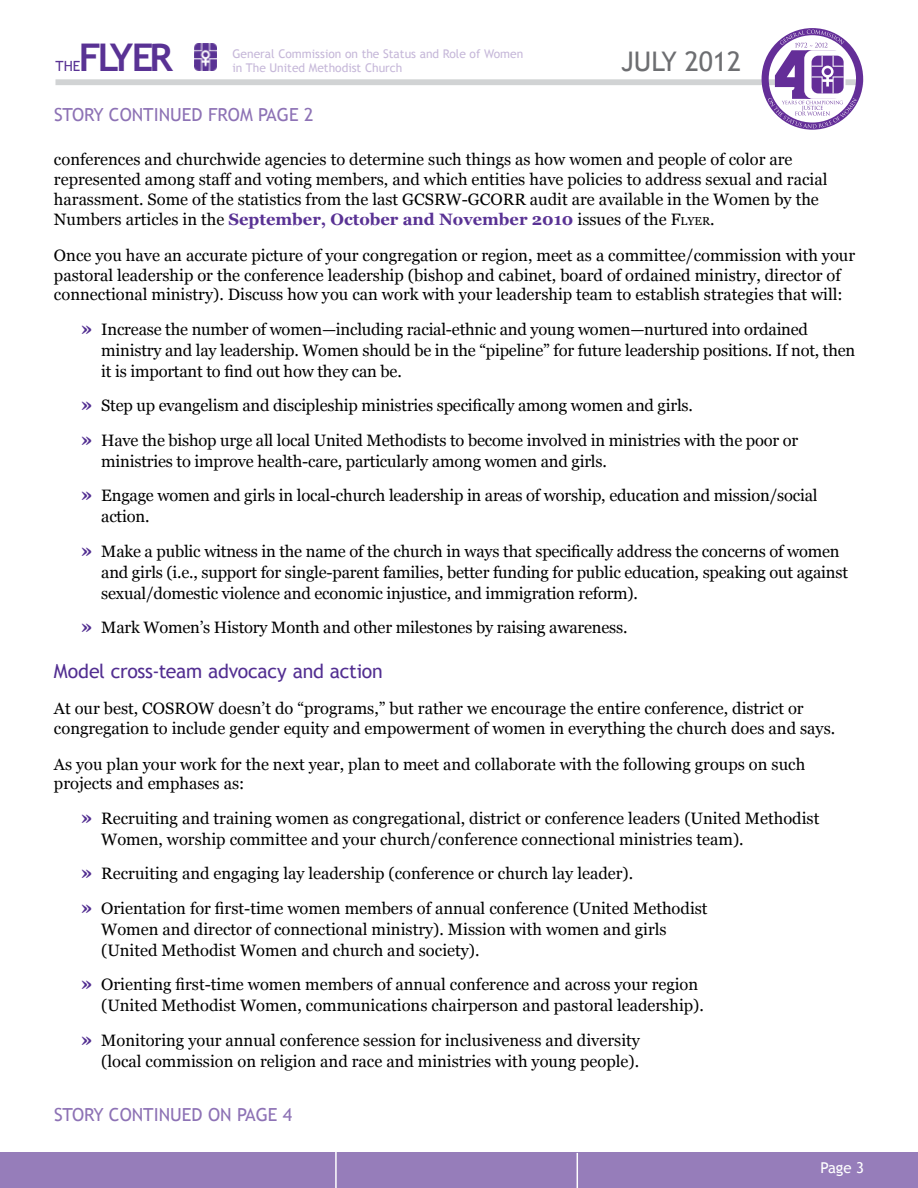
<style>
.page{position:relative;width:918px;height:1188px;background:#fff}
.page>*{position:absolute;margin:0;border:0;box-sizing:border-box;transform-origin:0 0}
.t1{font:700 38.1px "Trebuchet MS";letter-spacing:-.09em;color:#593294}
.t2{font:27px "Trebuchet MS";color:#6d6e71}
.t3{font:19.5px "Trebuchet MS";letter-spacing:-.015em;color:#522e91}
.t4{font:18px "Trebuchet MS";color:#8d72b5}
.t5{font:16.5px/19.8px "Georgia";color:#000}
.t6{font:15px "Trebuchet MS";color:#fff}
.t7{font:14.1px "Trebuchet MS";color:#593294}
.t8{font:12px/14.4px "Trebuchet MS";color:#c6b8d9}
.s1{font-weight:700;color:#593294}
.s2{font-style:inherit}
.s3{font-size:11.55px}
.s4{font-weight:700;font-size:19.5px;color:#522e91}
</style>
<div class="page">
<img style="left:194px;top:43px;width:23px;height:27px">
<div style="left:56px;top:79px;width:807px;height:6px;background:#d1d3d4"></div>
<div style="left:0;top:1153px;width:918px;height:35px;background:#967dba"></div>
<svg style="left:762px;top:28px;width:101px;height:102px"></svg>
<hr style="left:335px;top:1151px;width:2px;height:37px;background:#fff">
<hr style="left:577px;top:1153px;width:1px;height:35px;background:#fff">
<h1 class="t1" style="left:79px;top:34px;width:96px">Flyer</h1>
<p class="t8" style="left:232px;top:46px;width:292px">General Commission on the Status and Role of Women in The United Methodist Church</p>
<h2 class="t2" style="left:621px;top:46px;width:122px">JULY 2012</h2>
<p class="t7" style="left:56px;top:58px;width:26px">the</p>
<p class="t4" style="left:54px;top:104px;width:261px">Story Continued From PAGE 2</p>
<p class="t5" style="left:54px;top:150px;width:775px">conferences and churchwide agencies to determine such things as how women and people of color are represented among staff and voting members, and which entities have policies to address sexual and racial harassment. Some of the statistics from the last GCSRW-GCORR audit are available in the Women by the Numbers articles in the <span class="s1">September, October and November 2010</span> issues of the <span class="s2">F</span><span class="s3">lyer</span><span class="s2">.</span></p>
<p class="t5" style="left:54px;top:246px;width:803px">Once you have an accurate picture of your congregation or region, meet as a committee/commission with your pastoral leadership or the conference leadership (bishop and cabinet, board of ordained ministry, director of connectional ministry). Discuss how you can work with your leadership team to establish strategies that will:</p>
<p class="t5" style="left:101px;top:319px;width:756px;line-height:21px;text-indent:-20px"><span class="s4">»</span> Increase the number of women—including racial-ethnic and young women—nurtured into ordained ministry and lay leadership. Women should be in the “pipeline” for future leadership positions. If not, then it is important to find out how they can be.</p>
<p class="t5" style="left:81px;top:389px;width:719px;line-height:34.5px"><span class="s4">»</span> Step up evangelism and discipleship ministries specifically among women and girls.<br><span class="s4">»</span> Have the bishop urge all local United Methodists to become involved in ministries with the poor or</p>
<p class="t5" style="left:81px;top:444px;width:738px;line-height:34.5px;text-indent:20px">ministries to improve health-care, particularly among women and girls.<br><span class="s4">»</span> Engage women and girls in local-church leadership in areas of worship, education and mission/social</p>
<p class="t5" style="left:81px;top:500px;width:760px;line-height:34.5px;text-indent:20px">action.<br><span class="s4">»</span> Make a public witness in the name of the church in ways that specifically address the concerns of women</p>
<p class="t5" style="left:101px;top:562px;width:748px;line-height:21px">and girls (i.e., support for single-parent families, better funding for public education, speaking out against sexual/domestic violence and economic injustice, and immigration reform).</p>
<p class="t5" style="left:81px;top:618px;width:548px"><span class="s4">»</span> Mark Women’s History Month and other milestones by raising awareness.</p>
<p class="t3" style="left:54px;top:659px;width:330px">Model cross-team advocacy and action</p>
<p class="t5" style="left:54px;top:698px;width:783px">At our best, COSROW doesn’t do “programs,” but rather we encourage the entire conference, district or congregation to include gender equity and empowerment of women in everything the church does and says.</p>
<p class="t5" style="left:54px;top:754px;width:753px">As you plan your work for the next year, plan to meet and collaborate with the following groups on such projects and emphases as:</p>
<p class="t5" style="left:101px;top:808px;width:720px;line-height:21px;text-indent:-20px"><span class="s4">»</span> Recruiting and training women as congregational, district or conference leaders (United Methodist<br>Women, worship committee and your church/conference connectional ministries team).</p>
<p class="t5" style="left:81px;top:857px;width:628px;line-height:34.5px"><span class="s4">»</span> Recruiting and engaging lay leadership (conference or church lay leader).<br><span class="s4">»</span> Orientation for first-time women members of annual conference (United Methodist</p>
<p class="t5" style="left:101px;top:919px;width:567px;line-height:21px">Women and director of connectional ministry). Mission with women and girls (United Methodist Women and church and society).</p>
<p class="t5" style="left:101px;top:974px;width:604px;line-height:21px;text-indent:-20px"><span class="s4">»</span> Orienting first-time women members of annual conference and across your region (United Methodist Women, communications chairperson and pastoral leadership).</p>
<p class="t5" style="left:81px;top:1030px;width:560px;line-height:21px;text-align:right"><span class="s4">»</span> Monitoring your annual conference session for inclusiveness and diversity (local commission on religion and race and ministries with young people).</p>
<p class="t4" style="left:54px;top:1104px;width:240px">Story Continued on PAGE 4</p>
<p class="t6" style="left:820px;top:1159px;width:45px">Page 3</p>
</div>
